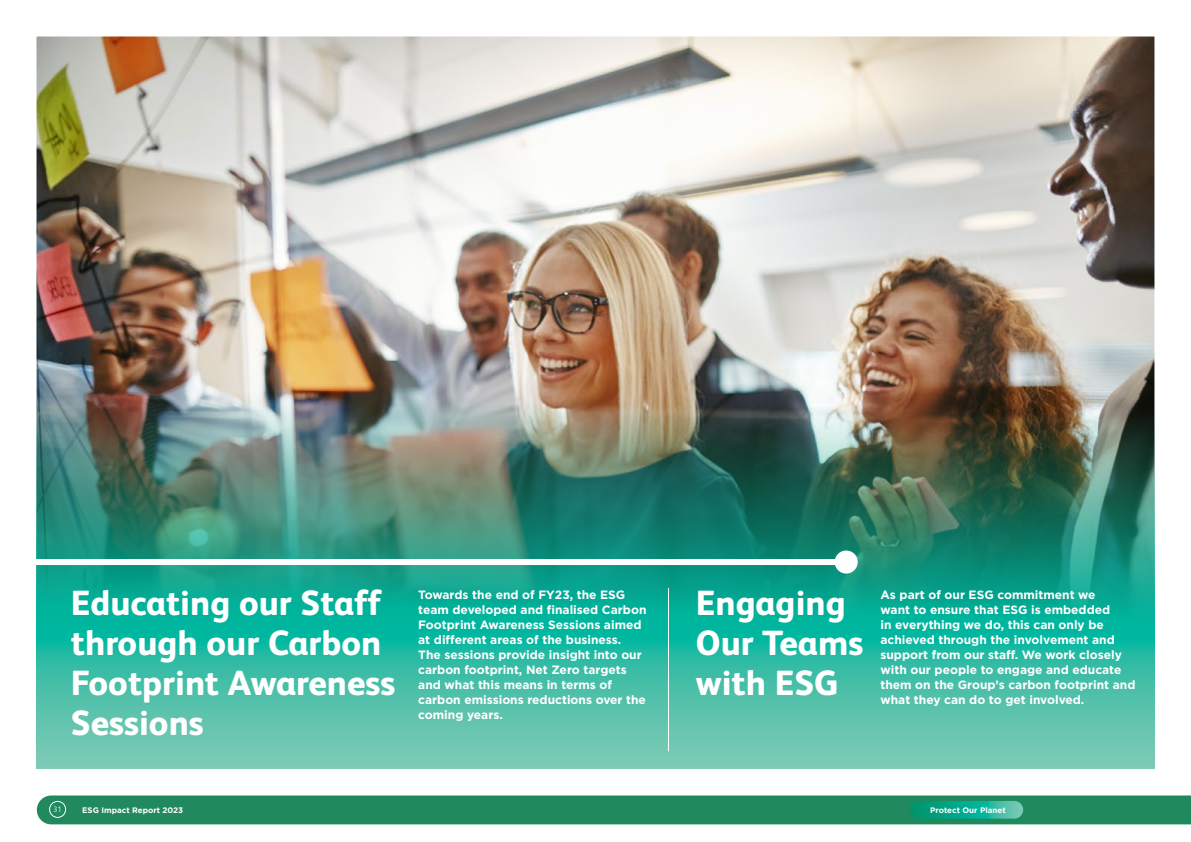
<style>
.page{position:relative;width:1191px;height:842px;background:#fff}
.page>*{position:absolute;margin:0;border:0;box-sizing:border-box;transform-origin:0 0}
.t1{font:800 35px/40px "FS Albert";color:#fff}
.t2{font:700 12px/15px "Gotham";color:#fff}
.t3{font:700 8px "Gotham";color:#fff}
.t4{font:300 8px "FS Albert";color:#fff}
</style>
<div class="page">
<img style="left:38px;top:38px;width:1115px;height:332px">
<img style="left:36px;top:370px;width:1119px;height:398px">
<hr style="left:668px;top:588px;width:1px;height:163px;background:#fff">
<div style="left:36px;top:559px;width:810px;height:6px;background:#fff"></div>
<div style="left:834px;top:550px;width:23px;height:24px;background:#fff;border-radius:50%"></div>
<div style="left:37px;top:795px;width:1154px;height:29px;background:#20895e"></div>
<svg style="left:910px;top:801px;width:113px;height:18px"></svg>
<div style="left:49px;top:801px;width:17px;height:16px;border:1px solid #fff;border-radius:50%"></div>
<h1 class="t1" style="left:71px;top:581px;width:326px">Educating our Staff through our Carbon<br>Footprint Awareness<br>Sessions</h1>
<p class="t2" style="left:418px;top:587px;width:230px">Towards the end of FY23, the ESG team developed and finalised Carbon<br>Footprint Awareness Sessions aimed at different areas of the business.<br>The sessions provide insight into our carbon footprint, Net Zero targets and what this means in terms of carbon emissions reductions over the coming years.</p>
<h1 class="t1" style="left:696px;top:581px;width:169px">Engaging<br>Our Teams with ESG</h1>
<p class="t2" style="left:880px;top:587px;width:256px">As part of our ESG commitment we<br>want to ensure that ESG is embedded<br>in everything we do, this can only be achieved through the involvement and support from our staff. We work closely with our people to engage and educate them on the Group’s carbon footprint and what they can do to get involved.</p>
<p class="t4" style="left:53px;top:804px;width:10px">31</p>
<p class="t3" style="left:82px;top:805px;width:102px">ESG Impact Report 2023</p>
<p class="t3" style="left:930px;top:805px;width:77px">Protect Our Planet</p>
</div>
